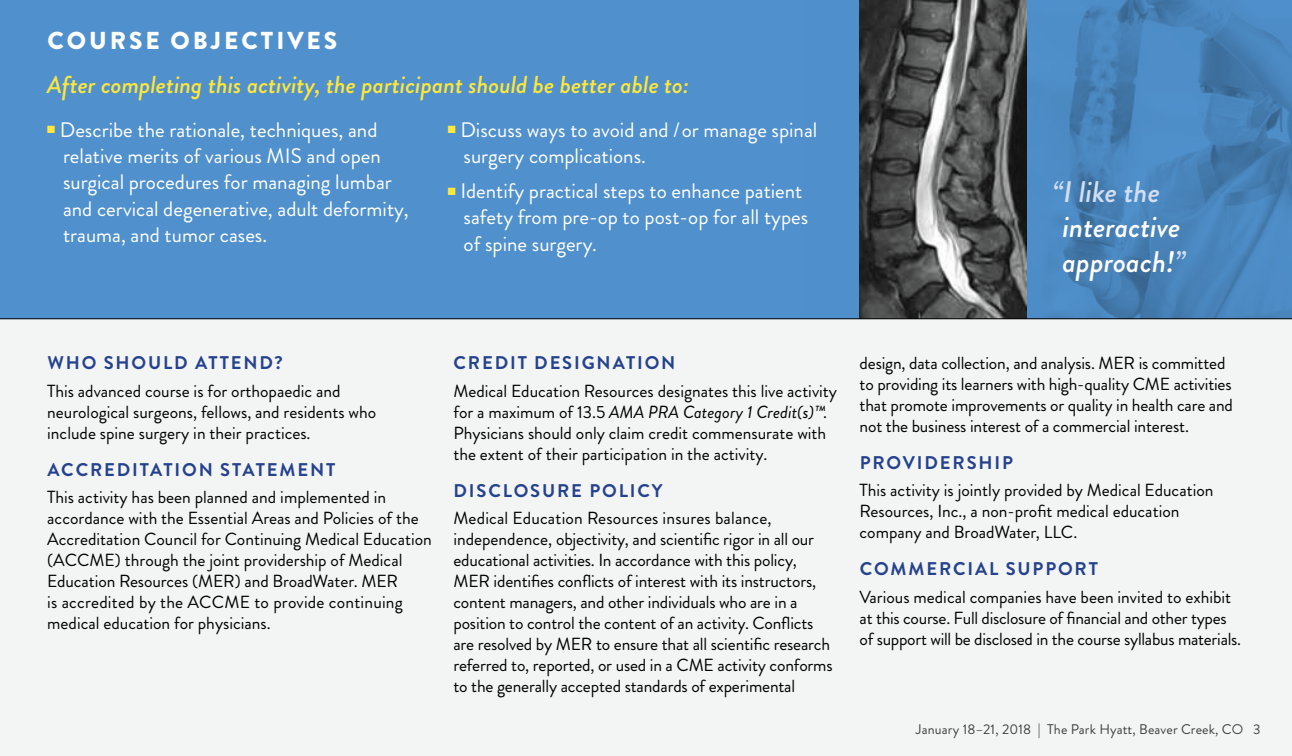
<style>
.page{position:relative;width:1292px;height:756px;background:#fff}
.page>*{position:absolute;margin:0;border:0;box-sizing:border-box;transform-origin:0 0}
.t1{font:italic 500 29.75px/35px "Brandon Grotesque";color:#fff}
.t2{font:italic 500 29.75px "Brandon Grotesque";color:#d2def1}
.t3{font:italic 500 24.5px "Brandon Grotesque";color:#ffe639}
.t4{font:900 24.5px "Brandon Grotesque";letter-spacing:.12em;color:#fff}
.t5{font:21px/26.2px "Brandon Grotesque";color:#fff}
.t6{font:700 18.38px "Brandon Grotesque";letter-spacing:.1em;color:#25428d}
.t7{font:17.5px/21px "Brandon Grotesque";letter-spacing:-.005em;color:#000}
.t8{font:14px "Brandon Grotesque";letter-spacing:.01em;color:#414042}
.s1{color:#d2def1}
.s2{font-style:italic}
</style>
<div class="page">
<div style="left:0;top:0;width:1292px;height:319px;background:#5091cd"></div>
<img style="left:1026px;top:0;width:266px;height:318px">
<div style="left:0;top:319px;width:1292px;height:437px;background:#f3f4f4"></div>
<img style="left:859px;top:0;width:167px;height:318px">
<hr style="left:0;top:318px;width:1292px;height:1px;background:#000">
<h2 class="t4" style="left:47px;top:23px;width:291px">COURSE OBJECTIVES</h2>
<h2 class="t3" style="left:47px;top:67px;width:643px">After completing this activity, the participant should be better able to:</h2>
<p class="t5" style="left:63px;top:117px;width:347px;text-indent:-16px"><sup>■</sup> Describe the rationale, techniques, and relative merits of various MIS and open surgical procedures for managing lumbar and cervical degenerative, adult deformity, trauma, and tumor cases.</p>
<p class="t5" style="left:463px;top:117px;width:355px;text-indent:-16px"><sup>■</sup> Discuss ways to avoid and / or manage spinal surgery complications.</p>
<p class="t5" style="left:463px;top:178px;width:346px;text-indent:-16px"><sup>■</sup> Identify practical steps to enhance patient safety from pre-op to post-op for all types of spine surgery.</p>
<h1 class="t2" style="left:1052px;top:171px;width:109px">“I like the</h1>
<h1 class="t1" style="left:1062px;top:210px;width:125px">interactive approach!<span class="s1">”</span></h1>
<p class="t6" style="left:47px;top:350px;width:160px">WHO SHOULD ATT</p>
<p class="t6" style="left:231px;top:350px;width:54px">END?</p>
<p class="t7" style="left:47px;top:380px;width:330px">This advanced course is for orthopaedic and neurological surgeons, fellows, and residents who include spine surgery in their practices.</p>
<p class="t6" style="left:47px;top:457px;width:15px">ACC</p>
<p class="t6" style="left:90px;top:457px;width:108px">REDITATION</p>
<p class="t6" style="left:220px;top:457px;width:103px">STATEMENT</p>
<p class="t7" style="left:47px;top:487px;width:386px">This activity has been planned and implemented in accordance with the Essential Areas and Policies of the Accreditation Council for Continuing Medical Education (ACCME) through the joint providership of Medical Education Resources (MER) and BroadWater. MER<br>is accredited by the ACCME to provide continuing medical education for physicians.</p>
<p class="t6" style="left:453px;top:350px;width:207px">CREDIT DESIGNATION</p>
<p class="t7" style="left:453px;top:380px;width:385px">Medical Education Resources designates this live activity for a maximum of 13.5 <span class="s2">AMA PRA Category 1 Credit(s)™</span>.<br>Physicians should only claim credit commensurate with the extent of their participation in the activity.</p>
<p class="t6" style="left:453px;top:478px;width:37px">DISCLOS</p>
<p class="t6" style="left:542px;top:478px;width:122px">URE POLICY</p>
<p class="t7" style="left:453px;top:508px;width:381px">Medical Education Resources insures balance, independence, objectivity, and scientific rigor in all our educational activities. In accordance with this policy, MER identifies conflicts of interest with its instructors, content managers, and other individuals who are in a position to control the content of an activity. Conflicts are resolved by MER to ensure that all scientific research referred to, reported, or used in a CME activity conforms to the generally accepted standards of experimental</p>
<p class="t7" style="left:859px;top:353px;width:375px">design, data collection, and analysis. MER is committed to providing its learners with high-quality CME activities that promote improvements or quality in health care and not the business interest of a commercial interest.</p>
<p class="t6" style="left:859px;top:450px;width:153px">PROVIDERSHIP</p>
<p class="t7" style="left:859px;top:480px;width:355px">This activity is jointly provided by Medical Education<br>Resources, Inc., a non-profit medical education company and BroadWater, LLC.</p>
<p class="t6" style="left:859px;top:556px;width:32px">COMM</p>
<p class="t6" style="left:926px;top:556px;width:120px">ERCIAL SUPPO</p>
<p class="t6" style="left:1074px;top:556px;width:22px">RT</p>
<p class="t7" style="left:859px;top:586px;width:383px">Various medical companies have been invited to exhibit at this course. Full disclosure of financial and other types of support will be disclosed in the course syllabus materials.</p>
<p class="t8" style="left:916px;top:720px;width:346px">January 18–21, 2018 | The Park Hyatt, Beaver Creek, CO 3</p>
</div>
